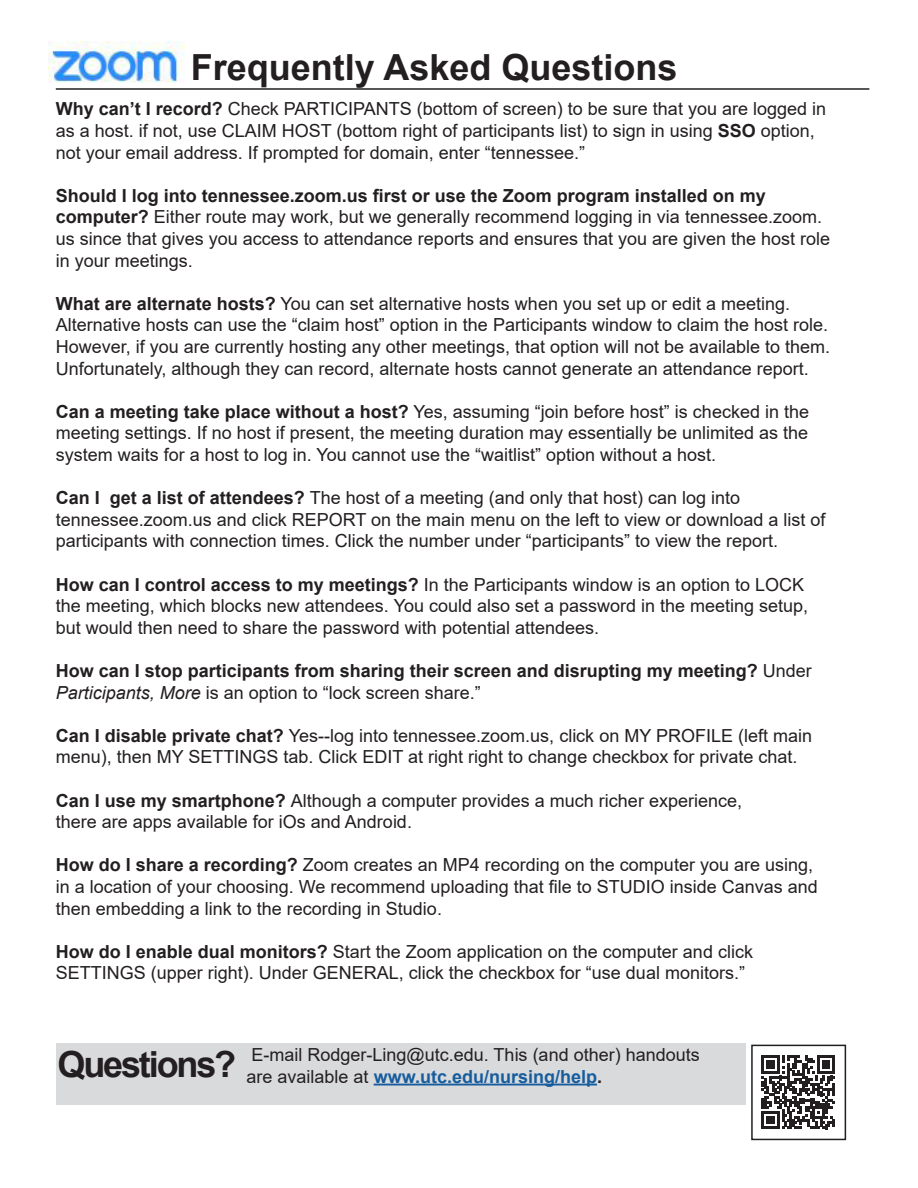
<style>
.page{position:relative;width:918px;height:1188px;background:#fff}
.page>*{position:absolute;margin:0;border:0;box-sizing:border-box;transform-origin:0 0}
.t1{font:700 36px "Arial";color:#231f20}
.t2{font:700 36px "Arial";letter-spacing:-.06em;color:#231f20}
.t3{font:18px/21.6px "Arial";color:#231f20}
.t4{font:700 18px/21.6px "Arial";color:#231f20}
.t5{font:700 18px "Arial";color:#175d9e}
.s1{font-weight:700}
.s2{font-weight:400}
.s3{font-weight:400;font-style:italic}
.s4{font-weight:400;color:#231f20}
.s5{color:#231f20}
</style>
<div class="page">
<img style="left:48px;top:42px;width:136px;height:41px">
<hr style="left:56px;top:88px;width:813px;height:2px;background:#231f20">
<div style="left:56px;top:1043px;width:689px;height:62px;background:#d9dadc"></div>
<hr style="left:374px;top:1084px;width:223px;height:1px;background:#175d9e">
<svg style="left:762px;top:1056px;width:73px;height:73px"></svg>
<div style="left:751px;top:1045px;width:95px;height:95px;border:2px solid #231f20"></div>
<p class="t1" style="left:191px;top:42px;width:488px">Frequently Asked Questions</p>
<p class="t3" style="left:56px;top:98px;width:772px"><span class="s1">Why can’t I record?</span> Check PARTICIPANTS (bottom of screen) to be sure that you are logged in as a host. if not, use CLAIM HOST (bottom right of participants list) to sign in using <span class="s1">SSO</span> option, not your email address. If prompted for domain, enter “tennessee.”</p>
<p class="t3" style="left:56px;top:185px;width:776px"><span class="s1">Should I log into tennessee.zoom.us first or use the Zoom program installed on my computer?</span> Either route may work, but we generally recommend logging in via tennessee.zoom. us since that gives you access to attendance reports and ensures that you are given the host role in your meetings.</p>
<p class="t3" style="left:56px;top:293px;width:776px"><span class="s1">What are alternate hosts?</span> You can set alternative hosts when you set up or edit a meeting.<br>Alternative hosts can use the “claim host” option in the Participants window to claim the host role.<br>However, if you are currently hosting any other meetings, that option will not be available to them.<br>Unfortunately, although they can record, alternate hosts cannot generate an attendance report.</p>
<p class="t3" style="left:56px;top:401px;width:755px;text-align:justify"><span class="s1">Can a meeting take place without a host?</span> Yes, assuming “join before host” is checked in the meeting settings. If no host if present, the meeting duration may essentially be unlimited as the system waits for a host to log in. You cannot use the “waitlist” option without a host.</p>
<p class="t3" style="left:56px;top:487px;width:771px"><span class="s1">Can I get a list of attendees?</span> The host of a meeting (and only that host) can log into tennessee.zoom.us and click REPORT on the main menu on the left to view or download a list of participants with connection times. Click the number under “participants” to view the report.</p>
<p class="t3" style="left:56px;top:573px;width:754px"><span class="s1">How can I control access to my meetings?</span> In the Participants window is an option to LOCK the meeting, which blocks new attendees. You could also set a password in the meeting setup, but would then need to share the password with potential attendees.</p>
<p class="t4" style="left:56px;top:660px;width:758px">How can I stop participants from sharing their screen and disrupting my meeting? <span class="s2">Under<br></span><span class="s3">Participants, More</span> <span class="s2">is an option to “lock screen share.”</span></p>
<p class="t3" style="left:56px;top:725px;width:758px"><span class="s1">Can I disable private chat?</span> Yes--log into tennessee.zoom.us, click on MY PROFILE (left main menu), then MY SETTINGS tab. Click EDIT at right right to change checkbox for private chat.</p>
<p class="t3" style="left:56px;top:789px;width:688px"><span class="s1">Can I use my smartphone?</span> Although a computer provides a much richer experience, there are apps available for iOs and Android.</p>
<p class="t3" style="left:56px;top:854px;width:764px"><span class="s1">How do I share a recording?</span> Zoom creates an MP4 recording on the computer you are using, in a location of your choosing. We recommend uploading that file to STUDIO inside Canvas and then embedding a link to the recording in Studio.</p>
<p class="t3" style="left:56px;top:941px;width:699px"><span class="s1">How do I enable dual monitors?</span> Start the Zoom application on the computer and click<br>SETTINGS (upper right). Under GENERAL, click the checkbox for “use dual monitors.”</p>
<p class="t2" style="left:58px;top:1039px;width:180px">Questions?</p>
<p class="t3" style="left:252px;top:1044px;width:450px">E-mail Rodger-Ling@utc.edu. This (and other) handouts</p>
<p class="t5" style="left:247px;top:1064px;width:357px"><span class="s4">are available at</span> www.utc.edu/nursing/help<span class="s5">.</span></p>
</div>
